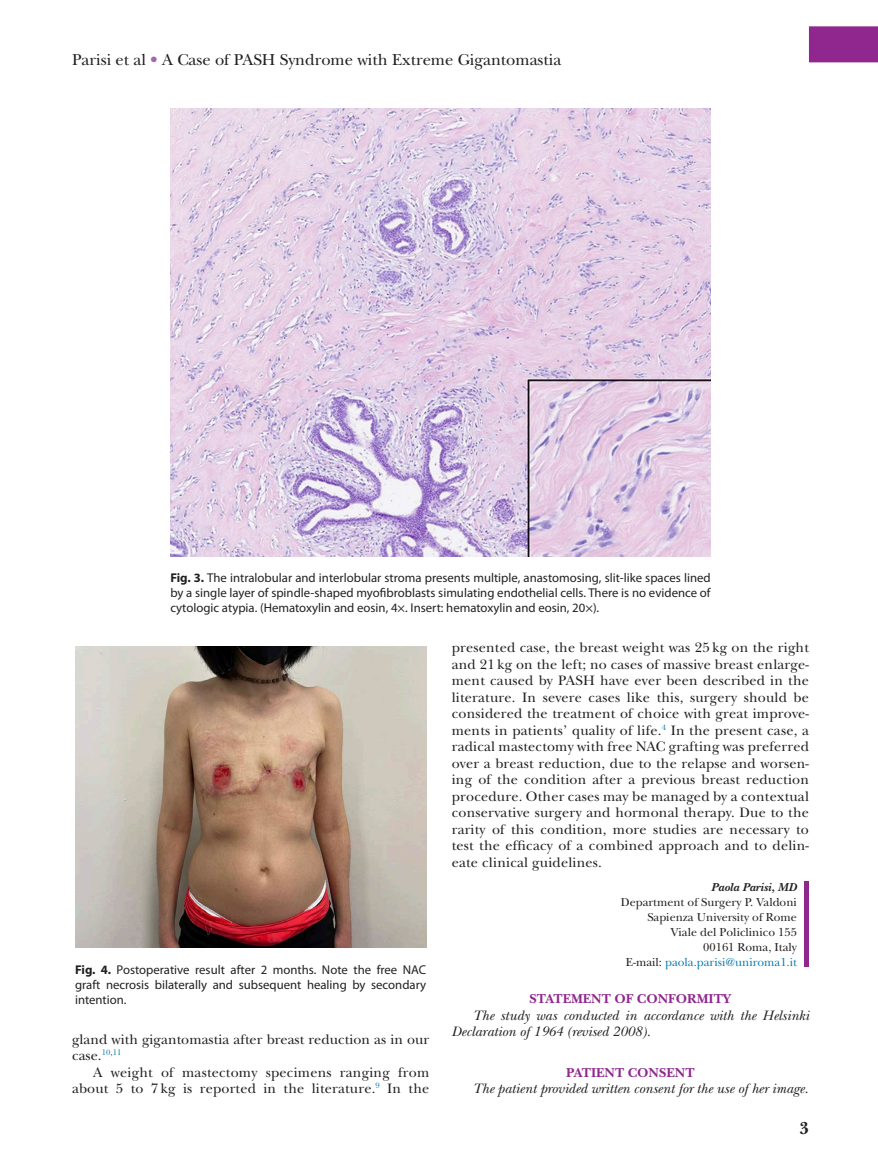
<style>
.page{position:relative;width:878px;height:1175px;background:#fff}
.page>*{position:absolute;margin:0;border:0;box-sizing:border-box;transform-origin:0 0}
.t1{font:700 18px "New Baskerville Std";color:#231f20}
.t2{font:16.5px "New Baskerville Std";color:#231f20}
.t3{font:14.25px/16.5px "New Baskerville Std";letter-spacing:.015em;color:#231f20}
.t4{font:italic 14.25px/16.5px "New Baskerville Std";color:#231f20}
.t5{font:700 13.5px "New Baskerville Std";color:#8f278f}
.t6{font:12.75px/15px "Myriad Pro";color:#231f20;text-align:justify}
.t7{font:12px/15px "New Baskerville Std";color:#231f20;text-align:right}
.t8{font:italic 700 12px "New Baskerville Std";color:#231f20}
.s1{color:#a866aa}
.s2{font-weight:700}
.s3{color:#0f7eac}
</style>
<div class="page">
<div style="left:808px;top:26px;width:70px;height:36px;background:#8f278f"></div>
<hr style="left:804px;top:881px;width:4px;height:15px;background:#8f278f">
<hr style="left:804px;top:890px;width:4px;height:16px;background:#8f278f">
<hr style="left:804px;top:905px;width:4px;height:16px;background:#8f278f">
<hr style="left:804px;top:920px;width:4px;height:16px;background:#8f278f">
<hr style="left:804px;top:935px;width:4px;height:16px;background:#8f278f">
<hr style="left:804px;top:950px;width:4px;height:16px;background:#8f278f">
<img style="left:170px;top:108px;width:540px;height:448px">
<img style="left:75px;top:646px;width:351px;height:301px">
<p class="t2" style="left:72px;top:50px;width:491px">Parisi et al <span class="s1">•</span> A Case of PASH Syndrome with Extreme Gigantomastia</p>
<p class="t6" style="left:170px;top:570px;width:542px"><span class="s2">Fig. 3.</span> The intralobular and interlobular stroma presents multiple, anastomosing, slit-like spaces lined by a single layer of spindle-shaped myofibroblasts simulating endothelial cells. There is no evidence of cytologic atypia. (Hematoxylin and eosin, 4×. Insert: hematoxylin and eosin, 20×).</p>
<p class="t6" style="left:75px;top:962px;width:352px"><span class="s2">Fig. 4.</span> Postoperative result after 2 months. Note the free NAC graft necrosis bilaterally and subsequent healing by secondary intention.</p>
<p class="t3" style="left:72px;top:1030px;width:358px">gland with gigantomastia after breast reduction as in our case.<sup>10</sup><sup>,</sup><sup>11</sup></p>
<p class="t3" style="left:72px;top:1063px;width:359px;text-align:right">A weight of mastectomy specimens ranging from about 5 to 7 kg is reported in the literature.<sup>9</sup> In the</p>
<p class="t3" style="left:451px;top:639px;width:359px;text-align:justify">presented case, the breast weight was 25 kg on the right and 21 kg on the left; no cases of massive breast enlarge&shy;ment caused by PASH have ever been described in the literature. In severe cases like this, surgery should be considered the treatment of choice with great improve&shy;ments in patients’ quality of life.<sup>4</sup> In the present case, a radical mastectomy with free NAC grafting was preferred over a breast reduction, due to the relapse and worsen&shy;ing of the condition after a previous breast reduction procedure. Other cases may be managed by a contextual conservative surgery and hormonal therapy. Due to the rarity of this condition, more studies are necessary to test the efficacy of a combined approach and to delin&shy;eate clinical guidelines.</p>
<p class="t8" style="left:711px;top:880px;width:87px">Paola Parisi, MD</p>
<p class="t7" style="left:621px;top:894px;width:177px">Department of Surgery P. Valdoni<br>Sapienza University of Rome<br>Viale del Policlinico 155<br>00161 Roma, Italy<br>E-mail: <span class="s3">paola.parisi@uniroma1.it</span></p>
<p class="t5" style="left:529px;top:991px;width:203px">STATEMENT OF CONFORMITY</p>
<p class="t4" style="left:451px;top:1007px;width:359px;text-indent:21px">The study was conducted in accordance with the Helsinki<br>Declaration of 1964 (revised 2008).</p>
<p class="t5" style="left:566px;top:1064px;width:130px">PATIENT CONSENT</p>
<p class="t4" style="left:472px;top:1080px;width:337px">The patient provided written consent for the use of her image.</p>
<p class="t1" style="left:799px;top:1118px;width:11px">3</p>
</div>
